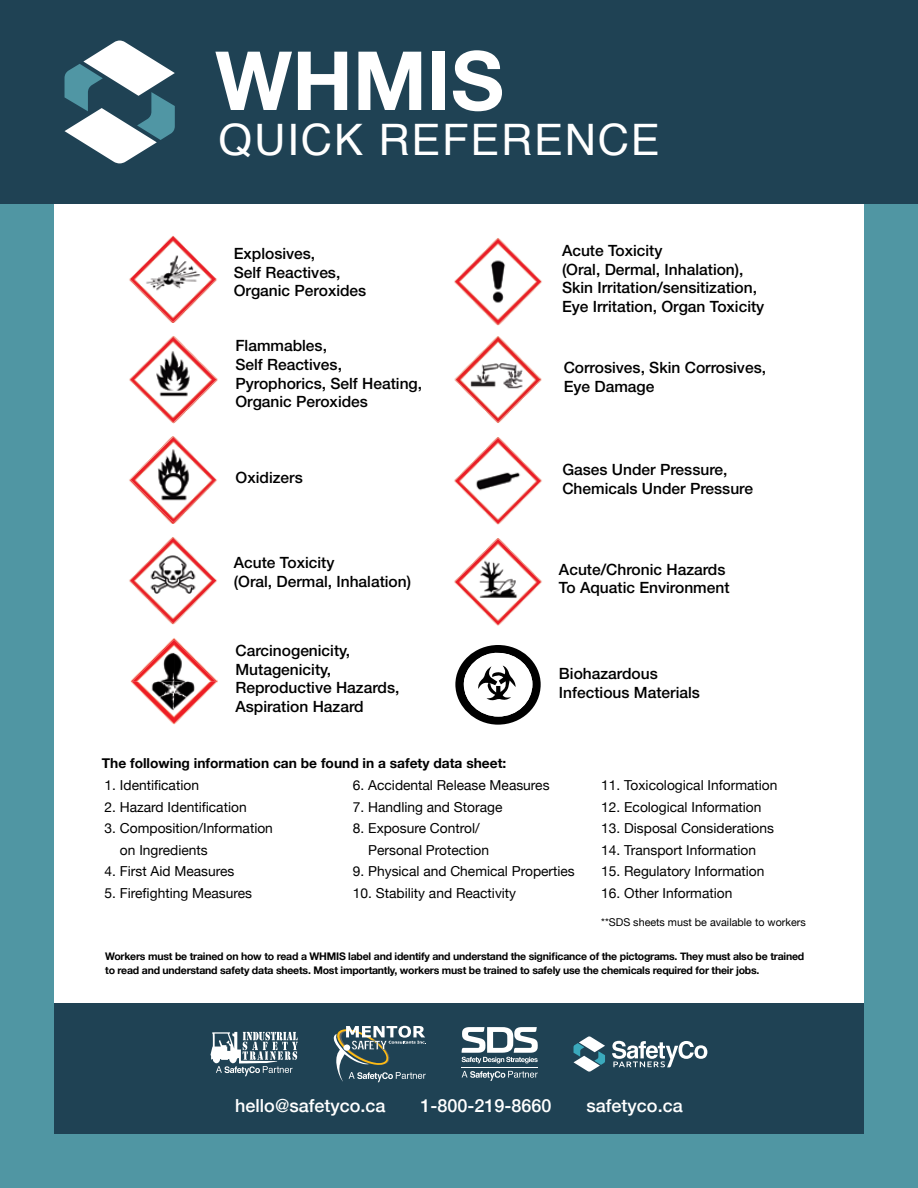
<style>
.page{position:relative;width:918px;height:1188px;background:#5096a3}
.page>*{position:absolute;margin:0;border:0;box-sizing:border-box;transform-origin:0 0}
.t1{font:700 81.75px "Helvetica Neue";color:#fff}
.t2{font:43.35px "Helvetica";letter-spacing:.04em;color:#fff}
.t3{font:500 18px "Helvetica Neue";color:#fff}
.t4{font:500 15.6px/18.6px "Helvetica Neue";color:#000}
.t5{font:13.8px/21.1px "Helvetica Neue";color:#000}
.t6{font:700 13.8px "Helvetica Neue";color:#000}
.t7{font:10.8px "Helvetica Neue";color:#000}
.t8{font:700 10.5px/14.4px "Helvetica Neue";letter-spacing:-.02em;color:#000}
</style>
<div class="page">
<div style="left:54px;top:204px;width:810px;height:930px;background:#fff"></div>
<div style="left:0;top:0;width:918px;height:204px;background:#1f4254"></div>
<div style="left:54px;top:1003px;width:810px;height:131px;background:#1f4254"></div>
<svg style="left:65px;top:41px;width:110px;height:122px"></svg>
<svg style="left:211px;top:1032px;width:87px;height:44px"></svg>
<svg style="left:334px;top:1026px;width:92px;height:56px"></svg>
<svg style="left:462px;top:1071px;width:76px;height:10px"></svg>
<svg style="left:462px;top:1027px;width:76px;height:36px"></svg>
<hr style="left:462px;top:1067px;width:76px;height:1px;background:#fff">
<svg style="left:574px;top:1036px;width:31px;height:36px"></svg>
<svg style="left:612px;top:1041px;width:95px;height:26px"></svg>
<svg style="left:455px;top:645px;width:86px;height:80px"></svg>
<img style="left:130px;top:236px;width:86px;height:86px">
<img style="left:455px;top:336px;width:86px;height:86px">
<img style="left:455px;top:539px;width:86px;height:86px">
<img style="left:130px;top:336px;width:86px;height:87px">
<img style="left:455px;top:438px;width:86px;height:86px">
<img style="left:130px;top:437px;width:86px;height:85px">
<img style="left:130px;top:537px;width:86px;height:87px">
<img style="left:455px;top:238px;width:86px;height:87px">
<img style="left:132px;top:640px;width:84px;height:84px">
<h1 class="t1" style="left:215px;top:17px;width:290px">WHMIS</h1>
<h2 class="t2" style="left:219px;top:106px;width:443px">QUICK REFERENCE</h2>
<p class="t4" style="left:234px;top:243px;width:134px">Explosives,<br>Self Reactives,<br>Organic Peroxides</p>
<p class="t4" style="left:235px;top:335px;width:188px">Flammables,<br>Self Reactives,<br>Pyrophorics, Self Heating,<br>Organic Peroxides</p>
<p class="t4" style="left:236px;top:467px;width:69px">Oxidizers</p>
<p class="t4" style="left:234px;top:552px;width:179px">Acute Toxicity<br>(Oral, Dermal, Inhalation)</p>
<p class="t4" style="left:235px;top:640px;width:165px">Carcinogenicity,<br>Mutagenicity,<br>Reproductive Hazards,<br>Aspiration Hazard</p>
<p class="t4" style="left:562px;top:240px;width:204px">Acute Toxicity<br>(Oral, Dermal, Inhalation),<br>Skin Irritation/sensitization,<br>Eye Irritation, Organ Toxicity</p>
<p class="t4" style="left:564px;top:357px;width:204px">Corrosives, Skin Corrosives,<br>Eye Damage</p>
<p class="t4" style="left:562px;top:459px;width:192px">Gases Under Pressure,<br>Chemicals Under Pressure</p>
<p class="t4" style="left:559px;top:559px;width:172px">Acute/Chronic Hazards<br>To Aquatic Environment</p>
<p class="t4" style="left:559px;top:663px;width:142px">Biohazardous<br>Infectious Materials</p>
<p class="t6" style="left:102px;top:753px;width:406px">The following information can be found in a safety data sheet:</p>
<p class="t5" style="left:105px;top:776px;width:96px">1. Identification</p>
<p class="t5" style="left:105px;top:797px;width:144px">2. Hazard Identification</p>
<p class="t5" style="left:120px;top:819px;width:155px;text-indent:-15px">3. Composition/Information on Ingredients</p>
<p class="t5" style="left:105px;top:861px;width:131px">4. First Aid Measures</p>
<p class="t5" style="left:105px;top:883px;width:149px">5. Firefighting Measures</p>
<p class="t5" style="left:353px;top:776px;width:198px">6. Accidental Release Measures</p>
<p class="t5" style="left:353px;top:797px;width:151px">7. Handling and Storage</p>
<p class="t5" style="left:368px;top:819px;width:122px;text-indent:-15px">8. Exposure Control/<br>Personal Protection</p>
<p class="t5" style="left:353px;top:861px;width:223px">9. Physical and Chemical Properties</p>
<p class="t5" style="left:353px;top:883px;width:165px">10. Stability and Reactivity</p>
<p class="t5" style="left:601px;top:776px;width:178px">11. Toxicological Information</p>
<p class="t5" style="left:601px;top:797px;width:162px">12. Ecological Information</p>
<p class="t5" style="left:601px;top:819px;width:174px">13. Disposal Considerations</p>
<p class="t5" style="left:601px;top:840px;width:156px">14. Transport Information</p>
<p class="t5" style="left:601px;top:862px;width:165px">15. Regulatory Information</p>
<p class="t5" style="left:601px;top:883px;width:133px">16. Other Information</p>
<p class="t7" style="left:601px;top:914px;width:206px">**SDS sheets must be available to workers</p>
<p class="t8" style="left:105px;top:949px;width:701px">Workers must be trained on how to read a WHMIS label and identify and understand the significance of the pictograms. They must also be trained to read and understand safety data sheets. Most importantly, workers must be trained to safely use the chemicals required for their jobs.</p>
<p class="t3" style="left:235px;top:1091px;width:152px">hello@safetyco.ca</p>
<p class="t3" style="left:420px;top:1091px;width:133px">1-800-219-8660</p>
<p class="t3" style="left:587px;top:1091px;width:98px">safetyco.ca</p>
</div>
